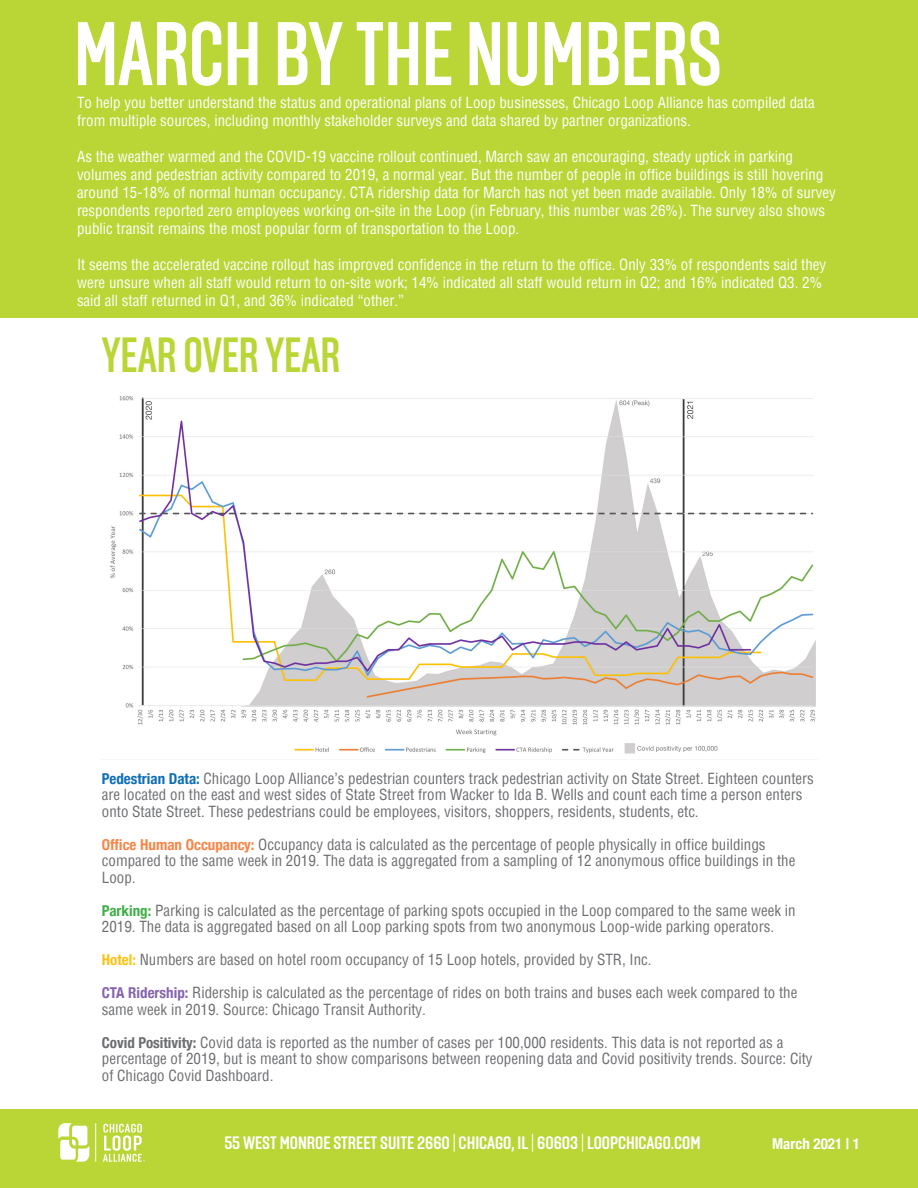
<style>
.page{position:relative;width:918px;height:1188px;background:#fff}
.page>*{position:absolute;margin:0;border:0;box-sizing:border-box;transform-origin:0 0}
.t1{font:700 90px "Solido Condensed";color:#fff;scale:.87 1}
.t2{font:700 49.35px "Solido Condensed";color:#b9d536;scale:.87 1}
.t3{font:700 18px "Solido Condensed";color:#fff}
.t4{font:condensed 15px/16.5px "Helvetica";color:#6c6d70}
.t5{font:condensed 15px/18px "Helvetica";color:#fff}
.t6{font:700 condensed 15px "Helvetica Neue";color:#fff}
.s1{font-family:"Helvetica Neue";font-weight:700;color:#0e6eb8}
.s2{font-family:"Helvetica Neue";font-weight:700;color:#f58648}
.s3{font-family:"Helvetica Neue";font-weight:700;color:#40ae49}
.s4{font-family:"Helvetica Neue";font-weight:700;color:#fec214}
.s5{font-family:"Helvetica Neue";font-weight:700;color:#8665ac}
.s6{font-family:"Helvetica Neue";font-weight:700}
</style>
<div class="page">
<div style="left:0;top:0;width:918px;height:318px;background:#b9d536"></div>
<div style="left:0;top:1109px;width:918px;height:79px;background:#b9d536"></div>
<svg style="left:58px;top:1123px;width:31px;height:39px"></svg>
<hr style="left:95px;top:1123px;width:1px;height:39px;background:#fff">
<svg style="left:103px;top:1124px;width:42px;height:38px"></svg>
<img style="left:110px;top:396px;width:706px;height:358px">
<p class="t1" style="left:74px;top:3px;width:746px">MARCH BY THE NUMBERS</p>
<p class="t5" style="left:77px;top:94px;width:739px">To help you better understand the status and operational plans of Loop businesses, Chicago Loop Alliance has compiled data from multiple sources, including monthly stakeholder surveys and data shared by partner organizations.</p>
<p class="t5" style="left:77px;top:148px;width:760px">As the weather warmed and the COVID-19 vaccine rollout continued, March saw an encouraging, steady uptick in parking volumes and pedestrian activity compared to 2019, a normal year. But the number of people in office buildings is still hovering around 15-18% of normal human occupancy. CTA ridership data for March has not yet been made available. Only 18% of survey respondents reported zero employees working on-site in the Loop (in February, this number was 26%). The survey also shows public transit remains the most popular form of transportation to the Loop.</p>
<p class="t5" style="left:77px;top:256px;width:751px">It seems the accelerated vaccine rollout has improved confidence in the return to the office. Only 33% of respondents said they were unsure when all staff would return to on-site work; 14% indicated all staff would return in Q2; and 16% indicated Q3. 2% said all staff returned in Q1, and 36% indicated “other.”</p>
<p class="t2" style="left:102px;top:327px;width:275px">YEAR OVER YEAR</p>
<p class="t4" style="left:102px;top:770px;width:713px"><span class="s1">Pedestrian Data:</span> Chicago Loop Alliance’s pedestrian counters track pedestrian activity on State Street. Eighteen counters are located on the east and west sides of State Street from Wacker to Ida B. Wells and count each time a person enters onto State Street. These pedestrians could be employees, visitors, shoppers, residents, students, etc.</p>
<p class="t4" style="left:102px;top:836px;width:695px"><span class="s2">Office Human Occupancy:</span> Occupancy data is calculated as the percentage of people physically in office buildings compared to the same week in 2019. The data is aggregated from a sampling of 12 anonymous office buildings in the<br>Loop.</p>
<p class="t4" style="left:102px;top:902px;width:695px"><span class="s3">Parking:</span> Parking is calculated as the percentage of parking spots occupied in the Loop compared to the same week in<br>2019. The data is aggregated based on all Loop parking spots from two anonymous Loop-wide parking operators.</p>
<p class="t4" style="left:102px;top:951px;width:551px"><span class="s4">Hotel:</span> Numbers are based on hotel room occupancy of 15 Loop hotels, provided by STR, Inc.</p>
<p class="t4" style="left:102px;top:984px;width:697px"><span class="s5">CTA Ridership:</span> Ridership is calculated as the percentage of rides on both trains and buses each week compared to the same week in 2019. Source: Chicago Transit Authority.</p>
<p class="t4" style="left:102px;top:1034px;width:712px"><span class="s6">Covid Positivity:</span> Covid data is reported as the number of cases per 100,000 residents. This data is not reported as a percentage of 2019, but is meant to show comparisons between reopening data and Covid positivity trends. Source: City of Chicago Covid Dashboard.</p>
<p class="t3" style="left:224px;top:1133px;width:478px">55 WEST MONROE STREET SUITE 2660 | CHICAGO, IL | 60603 | LOOPCHICAGO.COM</p>
<p class="t6" style="left:772px;top:1131px;width:89px">March 2021 | 1</p>
</div>
